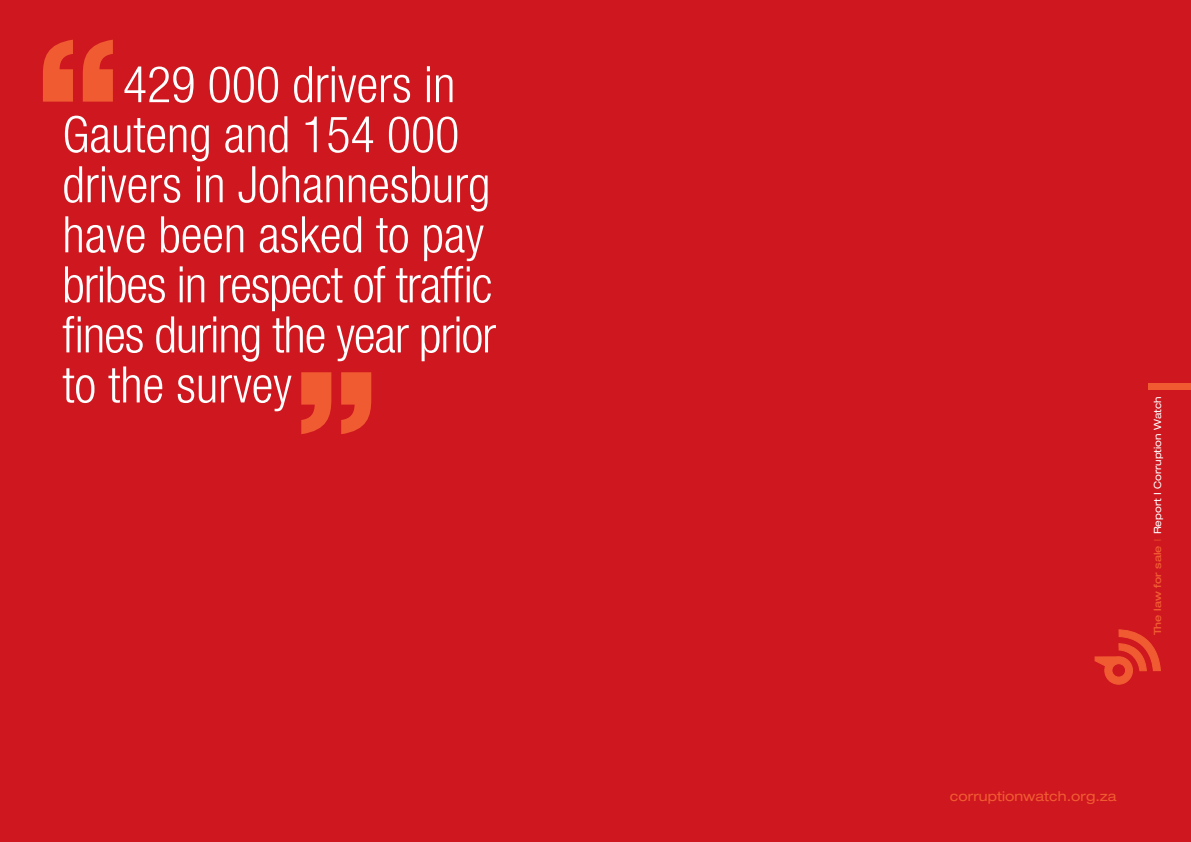
<style>
.page{position:relative;width:1191px;height:842px;background:#ce171e}
.page>*{position:absolute;margin:0;border:0;box-sizing:border-box;transform-origin:0 0}
.t1{font:900 163.4px "Helvetica Neue LT Std";color:#f15b32}
.t2{font:300 condensed 50.4px/50px "Helvetica Neue LT Std";color:#fff}
.t3{font:expanded 13.6px "Helvetica Neue LT Std";color:#f15b32}
.t4{font:expanded 10px "Helvetica Neue LT Std";color:#fff}
.s1{font-weight:500;color:#f15b32}
.s2{font-weight:300;font-stretch:condensed;color:#f15b32}
</style>
<div class="page">
<div style="left:1149px;top:383px;width:42px;height:7px;background:#f15b32"></div>
<svg style="left:1094px;top:629px;width:67px;height:56px"></svg>
<h1 class="t1" style="left:35px;top:1px;width:86px">“</h1>
<p class="t2" style="left:62px;top:59px;width:435px;text-indent:60px">429 000 drivers in<br>Gauteng and 154 000 drivers in Johannesburg have been asked to pay bribes in respect of traffic fines during the year prior to the survey</p>
<h1 class="t1" style="left:379px;top:473px;width:86px;rotate:-180deg">“</h1>
<p class="t4" style="left:1151px;top:635px;width:241px;rotate:-90deg"><span class="s1">The law for sale</span> <span class="s2">I</span> Report I Corruption Watch</p>
<p class="t3" style="left:950px;top:787px;width:168px">corruptionwatch.org.za</p>
</div>
